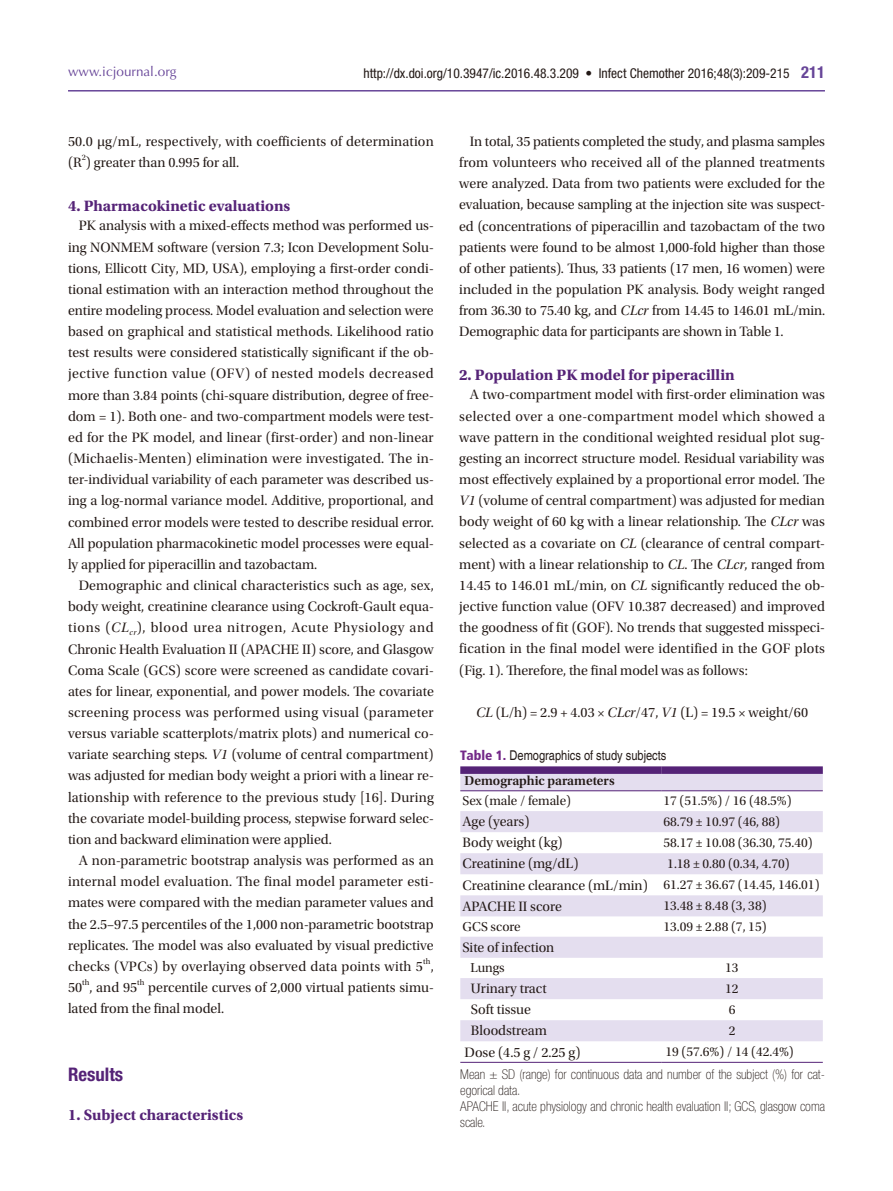
<style>
.page{position:relative;width:893px;height:1191px;background:#fff}
.page>*{position:absolute;margin:0;border:0;box-sizing:border-box;transform-origin:0 0}
.본문_타이틀_1{font:700 condensed 18.75px "Helvetica Neue";color:#552377}
.머리말{font:700 condensed 16.5px "Helvetica Neue";color:#674598}
.본문_소타이틀{font:700 15.75px "Utopia Std";color:#552377}
.본문{font:14.25px/21.1px "Utopia Std Subh";color:#231916;text-align:justify}
.표_내용{font:14.25px "Utopia Std Subh";color:#231916}
.표_내용-2{font:13.5px "Utopia Std Subh";color:#231916}
.그림_설명{font:100 condensed 13.5px/16.2px "Helvetica Neue";color:#231916}
.t1{font:condensed 13.5px "Helvetica Neue";color:#231916}
.표_그림_타이틀{font:condensed 13.5px "Helvetica";color:#231916}
.표_내용-3{font:13.5px "Utopia Std Semibold Subh";color:#231916}
.t2{font:13.5px "Optima LT Std";color:#674598}
.본문-2{font:8.25px "Utopia Std Subh";color:#231916}
.s1{font-family:"Utopia Std Subh It"}
.s2{font-family:"Frutiger LT Std";font-weight:900;color:#732988}
</style>
<div class="page">
<hr style="left:68px;top:90px;width:757px;height:2px;background:#674598">
<svg style="left:460px;top:774px;width:363px;height:267px;fill:#e4deef"></svg>
<div style="left:460px;top:766px;width:201px;height:8px;background:#552377"></div>
<div style="left:661px;top:766px;width:162px;height:8px;background:#552377"></div>
<hr style="left:460px;top:790px;width:201px;height:1px;background:#552377">
<hr style="left:661px;top:790px;width:162px;height:1px;background:#552377">
<hr style="left:460px;top:1062px;width:201px;height:1px;background:#552377">
<hr style="left:661px;top:1062px;width:162px;height:1px;background:#552377">
<p class="t2" style="left:68px;top:63px;width:110px">www.icjournal.org</p>
<p class="t1" style="left:363px;top:65px;width:428px">http://dx.doi.org/10.3947/ic.2016.48.3.209 • Infect Chemother 2016;48(3):209-215</p>
<p class="머리말" style="left:801px;top:62px;width:25px">211</p>
<p class="본문" style="left:68px;top:131px;width:367px">50.0 µg/mL, respectively, with coefficients of determination (R ) greater than 0.995 for all.</p>
<p class="본문-2" style="left:82px;top:153px;width:6px">2</p>
<p class="본문_소타이틀" style="left:68px;top:196px;width:224px">4. Pharmacokinetic evaluations</p>
<p class="본문" style="left:68px;top:215px;width:367px;text-indent:11px">PK analysis with a mixed-effects method was performed us&shy;ing NONMEM software (version 7.3; Icon Development Solu&shy;tions, Ellicott City, MD, USA), employing a first-order condi&shy;tional estimation with an interaction method throughout the entire modeling process. Model evaluation and selection were based on graphical and statistical methods. Likelihood ratio test results were considered statistically significant if the ob&shy;jective function value (OFV) of nested models decreased more than 3.84 points (chi-square distribution, degree of free&shy;dom = 1). Both one- and two-compartment models were test&shy;ed for the PK model, and linear (first-order) and non-linear (Michaelis-Menten) elimination were investigated. The in&shy;ter-individual variability of each parameter was described us&shy;ing a log-normal variance model. Additive, proportional, and combined error models were tested to describe residual error.<br>All population pharmacokinetic model processes were equal&shy;ly applied for piperacillin and tazobactam.</p>
<p class="본문" style="left:68px;top:575px;width:367px;text-indent:11px">Demographic and clinical characteristics such as age, sex, body weight, creatinine clearance using Cockroft-Gault equa&shy;tions (<span class="s1">CL</span><sub>cr</sub>), blood urea nitrogen, Acute Physiology and Chronic Health Evaluation II (APACHE II) score, and Glasgow Coma Scale (GCS) score were screened as candidate covari&shy;ates for linear, exponential, and power models. The covariate screening process was performed using visual (parameter versus variable scatterplots/matrix plots) and numerical co&shy;variate searching steps. <span class="s1">V1</span> (volume of central compartment) was adjusted for median body weight a priori with a linear re&shy;lationship with reference to the previous study [16]. During the covariate model-building process, stepwise forward selec&shy;tion and backward elimination were applied.</p>
<p class="본문" style="left:68px;top:850px;width:367px;text-indent:11px">A non-parametric bootstrap analysis was performed as an internal model evaluation. The final model parameter esti&shy;mates were compared with the median parameter values and the 2.5–97.5 percentiles of the 1,000 non-parametric bootstrap replicates. The model was also evaluated by visual predictive checks (VPCs) by overlaying observed data points with 5</p>
<p class="본문-2" style="left:423px;top:957px;width:9px">th</p>
<p class="본문" style="left:431px;top:956px;width:5px">,</p>
<p class="본문-2" style="left:82px;top:978px;width:9px">th</p>
<p class="본문" style="left:89px;top:977px;width:49px">, and 95</p>
<p class="본문-2" style="left:137px;top:978px;width:9px">th</p>
<p class="본문" style="left:68px;top:977px;width:367px;text-indent:80px">percentile curves of 2,000 virtual patients simu&shy;lated from the final model.</p>
<p class="본문" style="left:68px;top:977px;width:16px">50</p>
<p class="본문_타이틀_1" style="left:68px;top:1063px;width:57px">Results</p>
<p class="본문_소타이틀" style="left:68px;top:1106px;width:177px">1. Subject characteristics</p>
<p class="본문" style="left:459px;top:131px;width:367px;text-indent:11px">In total, 35 patients completed the study, and plasma samples from volunteers who received all of the planned treatments were analyzed. Data from two patients were excluded for the evaluation, because sampling at the injection site was suspect&shy;ed (concentrations of piperacillin and tazobactam of the two patients were found to be almost 1,000-fold higher than those of other patients). Thus, 33 patients (17 men, 16 women) were included in the population PK analysis. Body weight ranged from 36.30 to 75.40 kg, and <span class="s1">CLcr</span> from 14.45 to 146.01 mL/min.<br>Demographic data for participants are shown in Table 1.</p>
<p class="본문_소타이틀" style="left:459px;top:365px;width:277px">2. Population PK model for piperacillin</p>
<p class="본문" style="left:459px;top:384px;width:367px;text-indent:11px">A two-compartment model with first-order elimination was selected over a one-compartment model which showed a wave pattern in the conditional weighted residual plot sug&shy;gesting an incorrect structure model. Residual variability was most effectively explained by a proportional error model. The <span class="s1">V1</span> (volume of central compartment) was adjusted for median body weight of 60 kg with a linear relationship. The <span class="s1">CLcr</span> was selected as a covariate on <span class="s1">CL</span> (clearance of central compart&shy;ment) with a linear relationship to <span class="s1">CL</span>. The <span class="s1">CLcr</span>, ranged from 14.45 to 146.01 mL/min, on <span class="s1">CL</span> significantly reduced the ob&shy;jective function value (OFV 10.387 decreased) and improved the goodness of fit (GOF). No trends that suggested misspeci&shy;fication in the final model were identified in the GOF plots (Fig. 1). Therefore, the final model was as follows:</p>
<p class="본문" style="left:476px;top:702px;width:334px"><span class="s1">CL</span> (L/h) = 2.9 + 4.03 × <span class="s1">CLcr</span>/47, <span class="s1">V1</span> (L) = 19.5 × weight/60</p>
<p class="표_그림_타이틀" style="left:460px;top:747px;width:208px"><span class="s2">Table 1.</span> Demographics of study subjects</p>
<p class="표_내용-3" style="left:465px;top:773px;width:152px">Demographic parameters</p>
<p class="표_내용-2" style="left:462px;top:793px;width:110px">Sex (male / female)</p>
<p class="표_내용-2" style="left:663px;top:793px;width:130px">17 (51.5%) / 16 (48.5%)</p>
<p class="표_내용" style="left:462px;top:814px;width:69px">Age (years)</p>
<p class="표_내용-2" style="left:663px;top:814px;width:118px">68.79 ± 10.97 (46, 88)</p>
<p class="표_내용" style="left:462px;top:835px;width:102px">Body weight (kg)</p>
<p class="표_내용-2" style="left:663px;top:835px;width:151px">58.17 ± 10.08 (36.30, 75.40)</p>
<p class="표_내용" style="left:462px;top:856px;width:118px">Creatinine (mg/dL)</p>
<p class="표_내용-2" style="left:667px;top:856px;width:124px">1.18 ± 0.80 (0.34, 4.70)</p>
<p class="표_내용" style="left:462px;top:877px;width:187px">Creatinine clearance (mL/min)</p>
<p class="표_내용-2" style="left:663px;top:877px;width:158px">61.27 ± 36.67 (14.45, 146.01)</p>
<p class="표_내용" style="left:462px;top:898px;width:101px">APACHE II score</p>
<p class="표_내용-2" style="left:663px;top:898px;width:105px">13.48 ± 8.48 (3, 38)</p>
<p class="표_내용-2" style="left:462px;top:919px;width:60px">GCS score</p>
<p class="표_내용-2" style="left:663px;top:919px;width:105px">13.09 ± 2.88 (7, 15)</p>
<p class="표_내용" style="left:462px;top:939px;width:93px">Site of infection</p>
<p class="표_내용-2" style="left:470px;top:960px;width:36px">Lungs</p>
<p class="표_내용-2" style="left:725px;top:960px;width:15px">13</p>
<p class="표_내용" style="left:471px;top:981px;width:77px">Urinary tract</p>
<p class="표_내용-2" style="left:725px;top:981px;width:15px">12</p>
<p class="표_내용" style="left:471px;top:1002px;width:62px">Soft tissue</p>
<p class="표_내용-2" style="left:729px;top:1002px;width:8px">6</p>
<p class="표_내용" style="left:471px;top:1023px;width:78px">Bloodstream</p>
<p class="표_내용-2" style="left:729px;top:1023px;width:8px">2</p>
<p class="표_내용" style="left:465px;top:1044px;width:117px">Dose (4.5 g / 2.25 g)</p>
<p class="표_내용-2" style="left:665px;top:1044px;width:130px">19 (57.6%) / 14 (42.4%)</p>
<p class="그림_설명" style="left:460px;top:1065px;width:366px">Mean ± SD (range) for continuous data and number of the subject (%) for cat&shy;egorical data.</p>
<p class="그림_설명" style="left:460px;top:1098px;width:366px">APACHE II, acute physiology and chronic health evaluation II; GCS, glasgow coma scale.</p>
</div>
